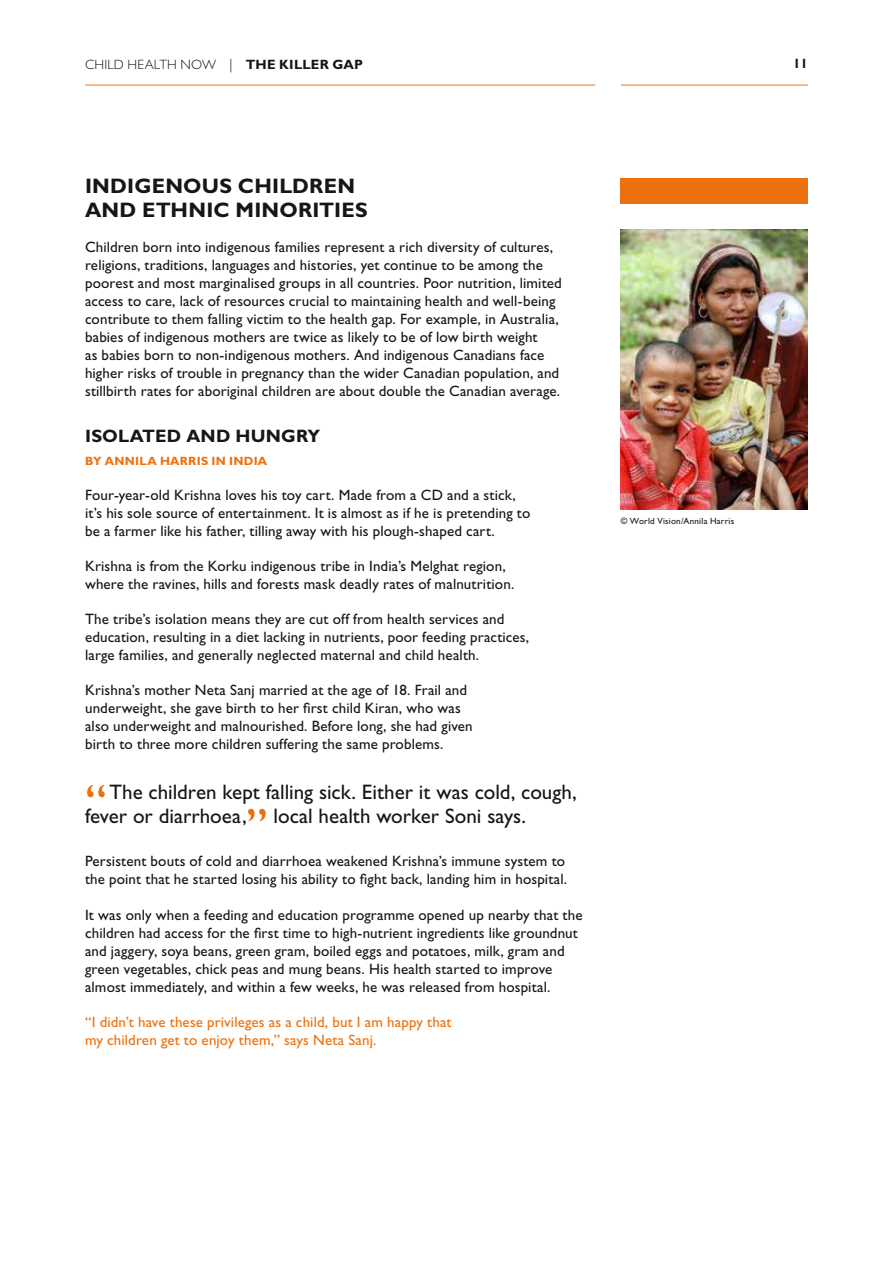
<style>
.page{position:relative;width:893px;height:1263px;background:#fff}
.page>*{position:absolute;margin:0;border:0;box-sizing:border-box;transform-origin:0 0}
.t1{font:51px "Gill Sans Std";color:#ec710e}
.t2{font:21px/24px "Gill Sans Std";color:#161614}
.t3{font:700 21px/24px "Gill Sans Std";letter-spacing:.01em;color:#161614}
.t4{font:700 18px "Gill Sans Std";letter-spacing:.01em;color:#161614}
.t5{font:15px/18px "Gill Sans Std";letter-spacing:.01em;color:#161614}
.t6{font:15px/18px "Gill Sans Std";letter-spacing:.01em;color:#ec710e}
.t7{font:300 13.5px "Gill Sans Std";letter-spacing:.015em;color:#161614}
.t8{font:700 13.5px "Gill Sans Std";color:#161614}
.t9{font:700 12px "Gill Sans Std";letter-spacing:.025em;color:#ec710e}
.t10{font:9px "Gill Sans Std";letter-spacing:.025em;color:#161614}
.s1{font-weight:700}
</style>
<div class="page">
<hr style="left:85px;top:85px;width:510px;height:1px;background:#ec710e">
<hr style="left:621px;top:85px;width:187px;height:1px;background:#ec710e">
<img style="left:621px;top:230px;width:187px;height:279px">
<div style="left:621px;top:179px;width:187px;height:25px;background:#ec710e"></div>
<p class="t7" style="left:85px;top:57px;width:279px">CHILD HEALTH NOW | <span class="s1">THE KILLER GAP</span></p>
<p class="t8" style="left:793px;top:55px;width:16px">11</p>
<h2 class="t3" style="left:85px;top:174px;width:284px">INDIGENOUS CHILDREN<br>AND ETHNIC MINORITIES</h2>
<p class="t5" style="left:85px;top:238px;width:478px">Children born into indigenous families represent a rich diversity of cultures, religions, traditions, languages and histories, yet continue to be among the poorest and most marginalised groups in all countries. Poor nutrition, limited access to care, lack of resources crucial to maintaining health and well-being contribute to them falling victim to the health gap. For example, in Australia, babies of indigenous mothers are twice as likely to be of low birth weight<br>as babies born to non-indigenous mothers. And indigenous Canadians face higher risks of trouble in pregnancy than the wider Canadian population, and stillbirth rates for aboriginal children are about double the Canadian average.</p>
<p class="t4" style="left:85px;top:426px;width:237px">ISOLATED AND HUNGRY</p>
<p class="t9" style="left:85px;top:454px;width:184px">BY ANNILA HARRIS IN INDIA</p>
<p class="t5" style="left:85px;top:486px;width:447px">Four-year-old Krishna loves his toy cart. Made from a CD and a stick, it’s his sole source of entertainment. It is almost as if he is pretending to be a farmer like his father, tilling away with his plough-shaped cart.</p>
<p class="t5" style="left:85px;top:557px;width:431px">Krishna is from the Korku indigenous tribe in India’s Melghat region, where the ravines, hills and forests mask deadly rates of malnutrition.</p>
<p class="t5" style="left:85px;top:610px;width:446px">The tribe’s isolation means they are cut off from health services and education, resulting in a diet lacking in nutrients, poor feeding practices, large families, and generally neglected maternal and child health.</p>
<p class="t5" style="left:85px;top:681px;width:389px">Krishna’s mother Neta Sanj married at the age of 18. Frail and underweight, she gave birth to her first child Kiran, who was also underweight and malnourished. Before long, she had given birth to three more children suffering the same problems.</p>
<h1 class="t1" style="left:85px;top:773px;width:23px">“</h1>
<h2 class="t2" style="left:85px;top:780px;width:493px;text-indent:24px">The children kept falling sick. Either it was cold, cough, fever or diarrhoea,</h2>
<h1 class="t1" style="left:246px;top:797px;width:23px">”</h1>
<h2 class="t2" style="left:274px;top:804px;width:254px">local health worker Soni says.</h2>
<p class="t5" style="left:85px;top:852px;width:483px">Persistent bouts of cold and diarrhoea weakened Krishna’s immune system to the point that he started losing his ability to fight back, landing him in hospital.</p>
<p class="t5" style="left:85px;top:905px;width:499px">It was only when a feeding and education programme opened up nearby that the children had access for the first time to high-nutrient ingredients like groundnut and jaggery, soya beans, green gram, boiled eggs and potatoes, milk, gram and green vegetables, chick peas and mung beans. His health started to improve almost immediately, and within a few weeks, he was released from hospital.</p>
<p class="t6" style="left:85px;top:1012px;width:368px">“I didn’t have these privileges as a child, but I am happy that my children get to enjoy them,” says Neta Sanj.</p>
<p class="t10" style="left:621px;top:516px;width:115px">© World Vision/Annila Harris</p>
</div>
